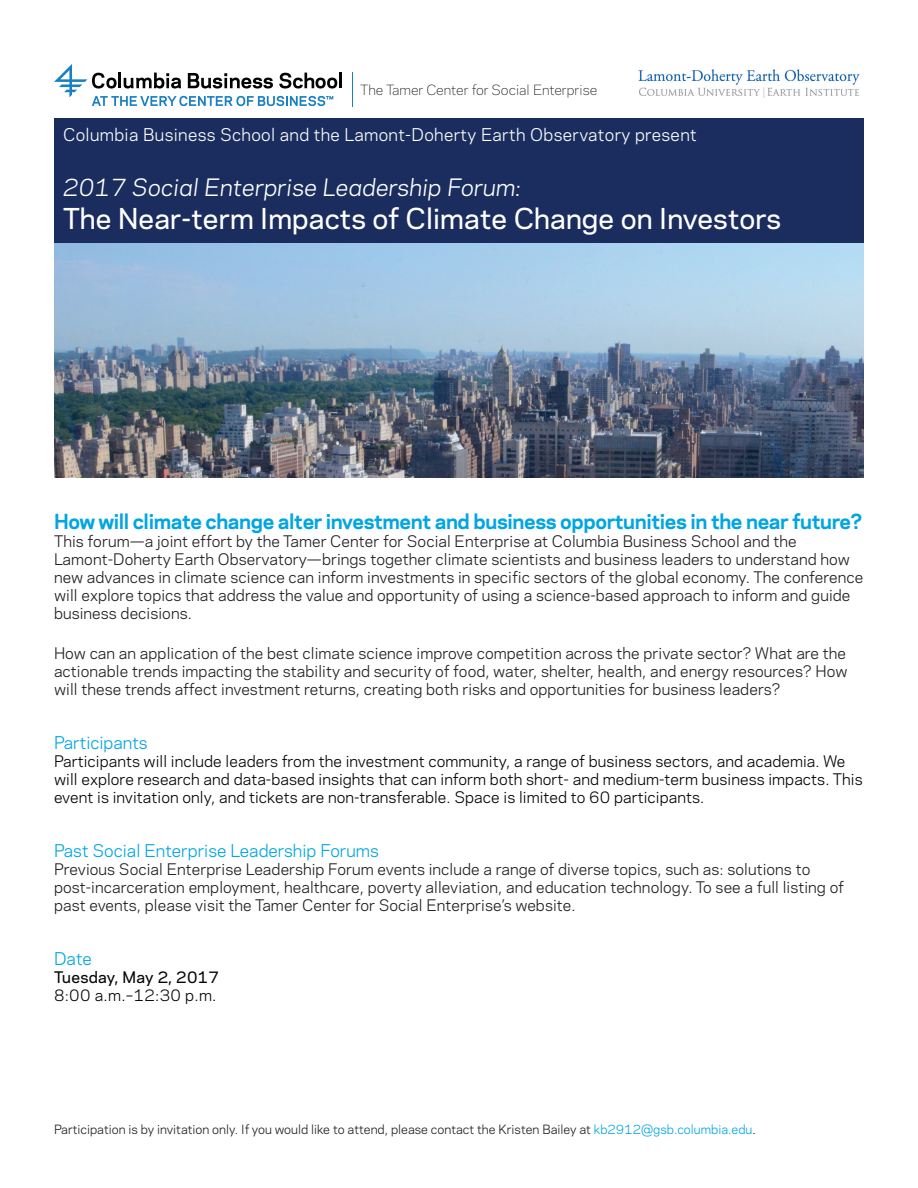
<style>
.page{position:relative;width:918px;height:1188px;background:#fff}
.page>*{position:absolute;margin:0;border:0;box-sizing:border-box;transform-origin:0 0}
.t1{font:500 27px "Galaxie Polaris";letter-spacing:.005em;color:#fff}
.t2{font:italic 22.5px "Galaxie Polaris";letter-spacing:.005em;color:#fff}
.t3{font:700 19.5px "Galaxie Polaris";letter-spacing:-.02em;color:#00a5e3}
.t4{font:16.5px "Galaxie Polaris";letter-spacing:.02em;color:#fff}
.t5{font:16.5px "Galaxie Polaris";color:#00a5e3}
.t6{font:15px/18px "Galaxie Polaris";letter-spacing:.005em;color:#231f20}
.t7{font:15px/18px "Galaxie Polaris";letter-spacing:.005em;color:#040503}
.t8{font:500 15px "Galaxie Polaris";letter-spacing:.02em;color:#040503}
.t9{font:300 13.2px "Galaxie Polaris";color:#040503}
.t10{font:12px "Galaxie Polaris";color:#231f20}
.s1{color:#00a5e3}
.s2{color:#040503}
</style>
<div class="page">
<img style="left:54px;top:243px;width:810px;height:234px">
<div style="left:54px;top:119px;width:810px;height:124px;background:#1a2d5e"></div>
<img style="left:638px;top:69px;width:222px;height:29px">
<hr style="left:339px;top:73px;width:3px;height:15px;background:#040503">
<hr style="left:352px;top:72px;width:1px;height:34px;background:#1980c3">
<svg style="left:54px;top:64px;width:283px;height:42px"></svg>
<p class="t9" style="left:360px;top:80px;width:239px">The Tamer Center for Social Enterprise</p>
<p class="t4" style="left:63px;top:122px;width:635px">Columbia Business School and the Lamont-Doherty Earth Observatory present</p>
<h2 class="t2" style="left:63px;top:171px;width:459px">2017 Social Enterprise Leadership Forum:</h2>
<h1 class="t1" style="left:63px;top:199px;width:719px">The Near-term Impacts of Climate Change on Investors</h1>
<h3 class="t3" style="left:54px;top:506px;width:810px">How will climate change alter investment and business opportunities in the near future?</h3>
<p class="t6" style="left:54px;top:531px;width:811px">This forum—a joint effort by the Tamer Center for Social Enterprise at Columbia Business School and the Lamont‑Doherty Earth Observatory—brings together climate scientists and business leaders to understand how new advances in climate science can inform investments in specific sectors of the global economy. The conference will explore topics that address the value and opportunity of using a science-based approach to inform and guide business decisions.</p>
<p class="t6" style="left:54px;top:644px;width:795px;text-align:justify">How can an application of the best climate science improve competition across the private sector? What are the actionable trends impacting the stability and security of food, water, shelter, health, and energy resources? How will these trends affect investment returns, creating both risks and opportunities for business leaders?</p>
<p class="t5" style="left:54px;top:730px;width:95px">Participants</p>
<p class="t7" style="left:54px;top:752px;width:810px">Participants will include leaders from the investment community, a range of business sectors, and academia. We will explore research and data-based insights that can inform both short- and medium-term business impacts. This event is invitation only, and tickets are non-transferable. Space is limited to 60 participants.</p>
<p class="t5" style="left:54px;top:838px;width:326px">Past Social Enterprise Leadership Forums</p>
<p class="t6" style="left:54px;top:860px;width:791px">Previous Social Enterprise Leadership Forum events include a range of diverse topics, such as: solutions to post‑incarceration employment, healthcare, poverty alleviation, and education technology. To see a full listing of past events, please visit the Tamer Center for Social Enterprise’s website.</p>
<p class="t5" style="left:54px;top:946px;width:39px">Date</p>
<p class="t8" style="left:54px;top:966px;width:167px">Tuesday, May 2, 2017</p>
<p class="t7" style="left:54px;top:986px;width:164px">8:00 a.m.–12:30 p.m.</p>
<p class="t10" style="left:54px;top:1120px;width:703px">Participation is by invitation only. If you would like to attend, please contact the Kristen Bailey at <span class="s1">kb2912@gsb.columbia.edu</span><span class="s2">.</span></p>
</div>
